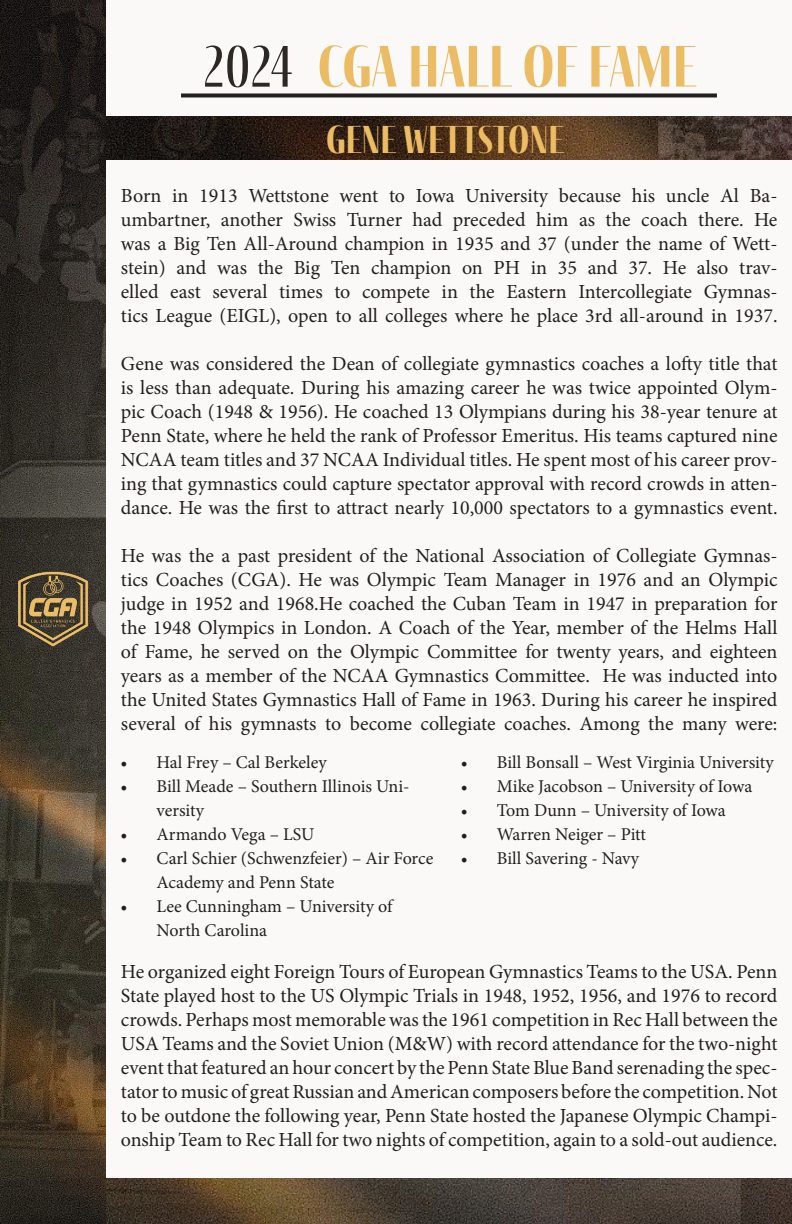
<style>
.page{position:relative;width:792px;height:1224px;background:#fff}
.page>*{position:absolute;margin:0;border:0;box-sizing:border-box;transform-origin:0 0}
.t1{font:700 60px "Fino Sans";color:#ebbc63}
.t2{font:700 40px "Fino Sans";color:#ebbc63}
.t3{font:20px/24px "Minion Pro";color:#231f20;text-align:justify}
.t4{font:18px/24px "Minion Pro";color:#231f20}
.s1{font-weight:400;font-size:60.2px;color:#2d2824}
</style>
<div class="page">
<div style="left:106px;top:0;width:686px;height:1224px;background:#faf9f7"></div>
<img style="left:0;top:0;width:106px;height:1224px">
<img style="left:12px;top:568px;width:82px;height:82px">
<svg style="left:181px;top:93px;width:536px;height:4px;background:#3c3939"></svg>
<img style="left:106px;top:116px;width:686px;height:43px">
<img style="left:106px;top:1178px;width:686px;height:46px">
<p class="t1" style="left:203px;top:31px;width:495px"><span class="s1">2024</span> CGA HALL OF FAME</p>
<p class="t2" style="left:326px;top:116px;width:239px">GENE WETTSTONE</p>
<p class="t3" style="left:121px;top:184px;width:658px">Born in 1913 Wettstone went to Iowa University because his uncle Al Ba&shy;umbartner, another Swiss Turner had preceded him as the coach there. He was a Big Ten All-Around champion in 1935 and 37 (under the name of Wett&shy;stein) and was the Big Ten champion on PH in 35 and 37. He also trav&shy;elled east several times to compete in the Eastern Intercollegiate Gymnas&shy;tics League (EIGL), open to all colleges where he place 3rd all-around in 1937.</p>
<p class="t3" style="left:121px;top:352px;width:658px">Gene was considered the Dean of collegiate gymnastics coaches a lofty title that is less than adequate. During his amazing career he was twice appointed Olym&shy;pic Coach (1948 &amp; 1956). He coached 13 Olympians during his 38-year tenure at Penn State, where he held the rank of Professor Emeritus. His teams captured nine NCAA team titles and 37 NCAA Individual titles. He spent most of his career prov&shy;ing that gymnastics could capture spectator approval with record crowds in atten&shy;dance. He was the first to attract nearly 10,000 spectators to a gymnastics event.</p>
<p class="t3" style="left:121px;top:544px;width:658px">He was the a past president of the National Association of Collegiate Gymnas&shy;tics Coaches (CGA). He was Olympic Team Manager in 1976 and an Olympic judge in 1952 and 1968.He coached the Cuban Team in 1947 in preparation for the 1948 Olympics in London. A Coach of the Year, member of the Helms Hall of Fame, he served on the Olympic Committee for twenty years, and eighteen years as a member of the NCAA Gymnastics Committee. He was inducted into the United States Gymnastics Hall of Fame in 1963. During his career he inspired several of his gymnasts to become collegiate coaches. Among the many were:</p>
<p class="t4" style="left:121px;top:750px;width:208px">• Hal Frey – Cal Berkeley</p>
<p class="t4" style="left:157px;top:774px;width:255px;text-indent:-36px">• Bill Meade – Southern Illinois Uni&shy;versity</p>
<p class="t4" style="left:121px;top:822px;width:195px">• Armando Vega – LSU</p>
<p class="t4" style="left:157px;top:846px;width:278px;text-indent:-36px">• Carl Schier (Schwenzfeier) – Air Force<br>Academy and Penn State</p>
<p class="t4" style="left:157px;top:894px;width:237px;text-indent:-36px">• Lee Cunningham – University of<br>North Carolina</p>
<p class="t4" style="left:461px;top:750px;width:314px">• Bill Bonsall – West Virginia University</p>
<p class="t4" style="left:461px;top:774px;width:293px">• Mike Jacobson – University of Iowa</p>
<p class="t4" style="left:461px;top:798px;width:266px">• Tom Dunn – University of Iowa</p>
<p class="t4" style="left:461px;top:822px;width:187px">• Warren Neiger – Pitt</p>
<p class="t4" style="left:461px;top:846px;width:180px">• Bill Savering - Navy</p>
<p class="t3" style="left:121px;top:960px;width:658px">He organized eight Foreign Tours of European Gymnastics Teams to the USA. Penn State played host to the US Olympic Trials in 1948, 1952, 1956, and 1976 to record crowds. Perhaps most memorable was the 1961 competition in Rec Hall between the USA Teams and the Soviet Union (M&amp;W) with record attendance for the two-night event that featured an hour concert by the Penn State Blue Band serenading the spec&shy;tator to music of great Russian and American composers before the competition. Not to be outdone the following year, Penn State hosted the Japanese Olympic Champi&shy;onship Team to Rec Hall for two nights of competition, again to a sold-out audience.</p>
</div>
